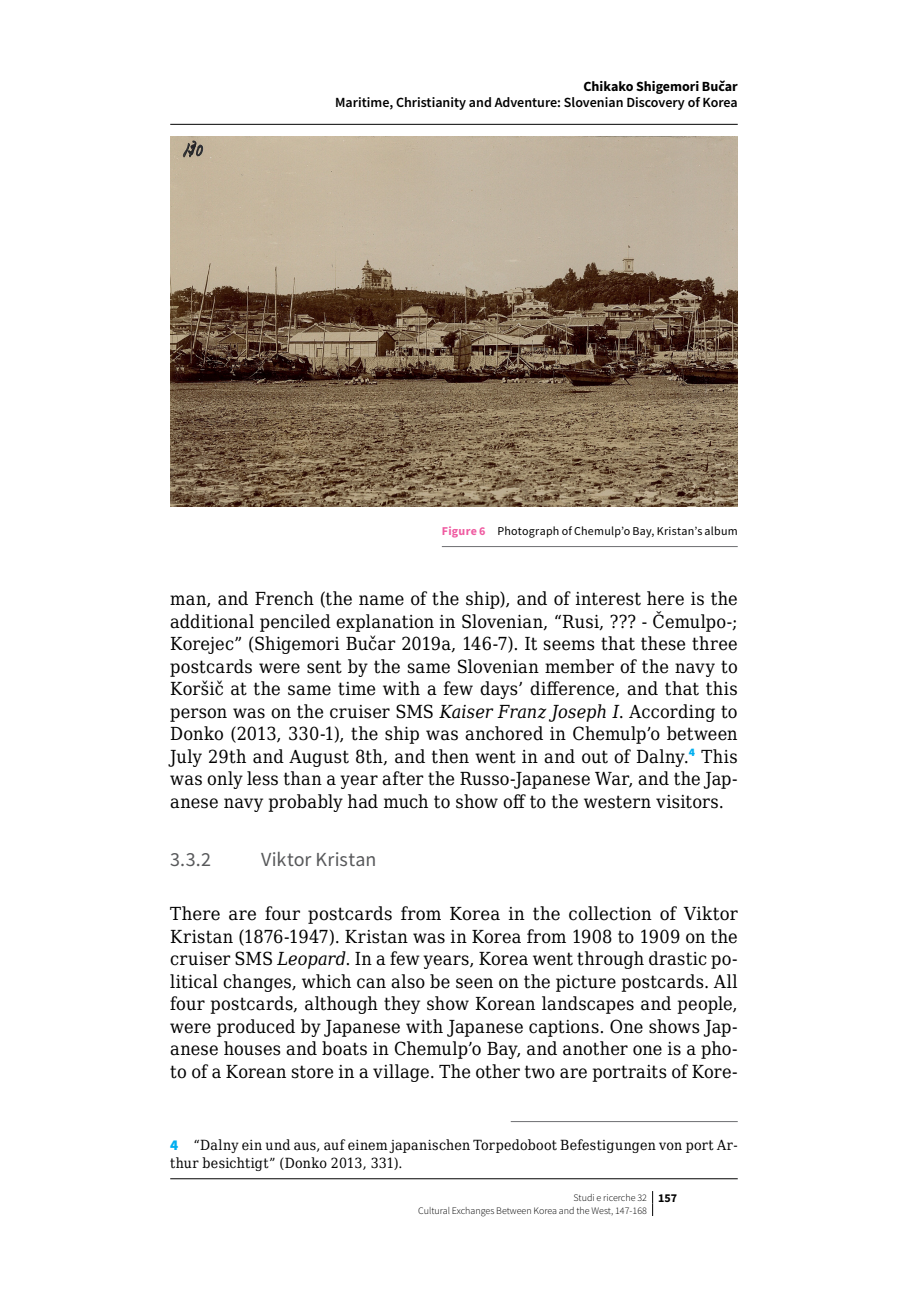
<style>
.page{position:relative;width:908px;height:1304px;background:#fff}
.page>*{position:absolute;margin:0;border:0;box-sizing:border-box;transform-origin:0 0}
.t1{font:20px "Source Sans Pro";letter-spacing:.01em;color:#58595b}
.t2{font:18px/22.4px "DejaVu Serif Condensed";letter-spacing:.01em;color:#000;text-align:justify}
.t3{font:14px/17.6px "DejaVu Serif Condensed";letter-spacing:.015em;color:#000}
.t4{font:600 14px "Source Sans Pro";color:#000}
.t5{font:700 14px "Source Sans Pro";color:#000}
.t6{font:12px "Source Sans Pro";letter-spacing:.02em;color:#000}
.t7{font:300 10px/12.4px "Source Sans Pro";color:#000}
.s1{font-weight:700;color:#ef5ba1}
.s2{font-style:italic}
.s3{font-family:"Source Sans Pro";font-weight:900;font-size:15px;color:#00aeef}
.s4{font-weight:700;font-size:12px}
</style>
<div class="page">
<svg style="left:652px;top:1191px;width:1px;height:25px"></svg>
<hr style="left:510px;top:1121px;width:227px;height:1px;background:#6d6e71">
<img style="left:170px;top:136px;width:567px;height:370px">
<hr style="left:441px;top:546px;width:296px;height:1px;background:#6d6e71">
<hr style="left:170px;top:124px;width:567px;height:1px;background:#000">
<hr style="left:170px;top:1178px;width:567px;height:1px;background:#000">
<p class="t5" style="left:583px;top:77px;width:156px">Chikako Shigemori Bučar</p>
<p class="t4" style="left:335px;top:94px;width:404px">Maritime, Christianity and Adventure: Slovenian Discovery of Korea</p>
<p class="t6" style="left:441px;top:523px;width:297px"><span class="s1">Figure 6</span> Photograph of Chemulp’o Bay, Kristan’s album</p>
<p class="t2" style="left:170px;top:587px;width:568px">man, and French (the name of the ship), and of interest here is the additional penciled explanation in Slovenian, “Rusi, ??? - Čemulpo-; Korejec” (Shigemori Bučar 2019a, 146‑7). It seems that these three postcards were sent by the same Slovenian member of the navy to Koršič at the same time with a few days’ difference, and that this person was on the cruiser SMS <span class="s2">Kaiser Franz Joseph I</span>. According to Donko (2013, 330‑1), the ship was anchored in Chemulp’o between July 29th and August 8th, and then went in and out of Dalny.<sup>4</sup> This was only less than a year after the Russo-Japanese War, and the Jap‑ anese navy probably had much to show off to the western visitors.</p>
<p class="t1" style="left:170px;top:846px;width:42px">3.3.2</p>
<p class="t1" style="left:261px;top:846px;width:117px">Viktor Kristan</p>
<p class="t2" style="left:170px;top:902px;width:568px">There are four postcards from Korea in the collection of Viktor Kristan (1876‑1947). Kristan was in Korea from 1908 to 1909 on the cruiser SMS <span class="s2">Leopard</span>. In a few years, Korea went through drastic po‑ litical changes, which can also be seen on the picture postcards. All four postcards, although they show Korean landscapes and people, were produced by Japanese with Japanese captions. One shows Jap‑ anese houses and boats in Chemulp’o Bay, and another one is a pho‑ to of a Korean store in a village. The other two are portraits of Kore‑</p>
<p class="t3" style="left:170px;top:1136px;width:568px"><span class="s3">4</span> “Dalny ein und aus, auf einem japanischen Torpedoboot Befestigungen von port Ar‑ thur besichtigt” (Donko 2013, 331).</p>
<p class="t7" style="left:418px;top:1191px;width:260px;text-indent:155px">Studi e ricerche 32 <span class="s4">157<br></span>Cultural Exchanges Between Korea and the West, 147-168</p>
</div>
